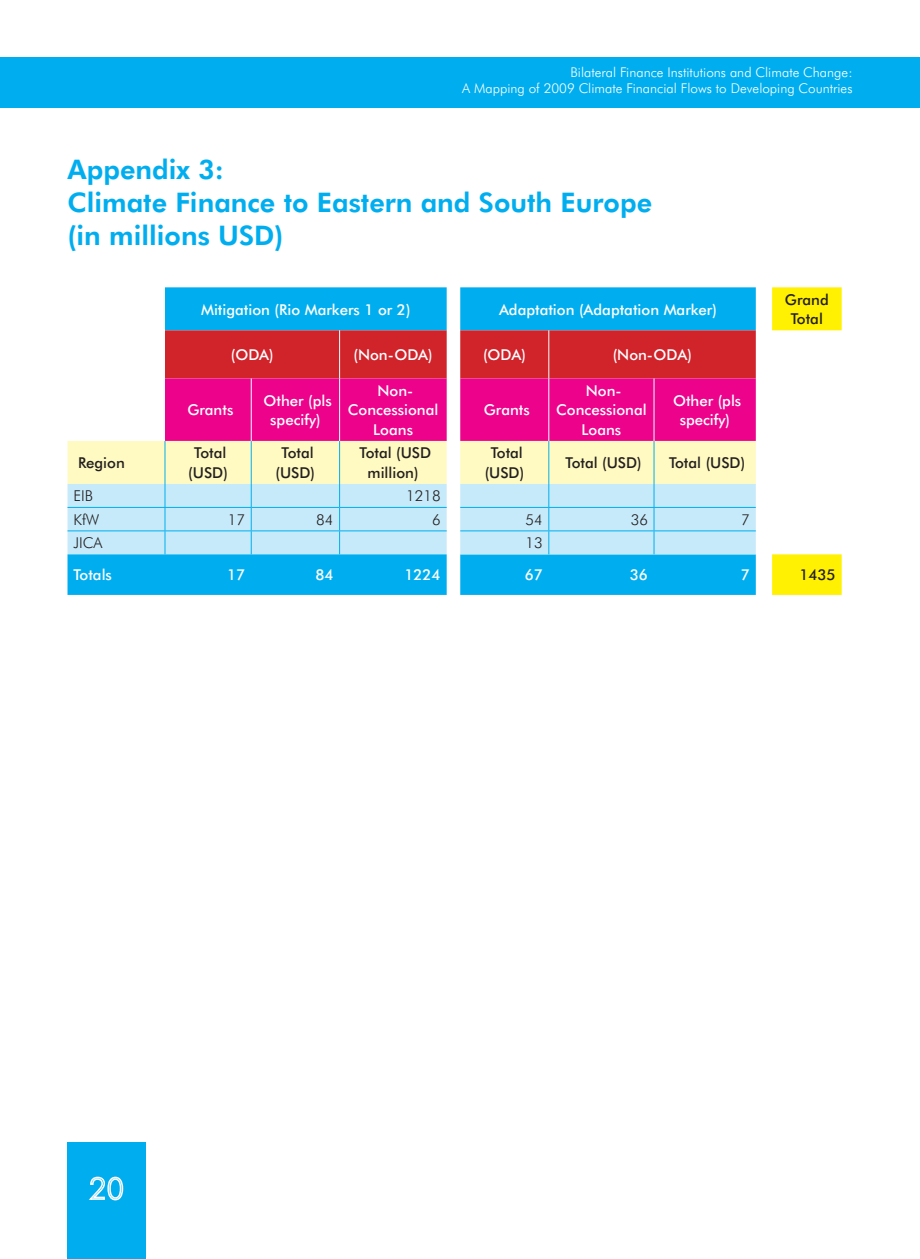
<style>
.page{position:relative;width:920px;height:1259px;background:#fff}
.page>*{position:absolute;margin:0;border:0;box-sizing:border-box;transform-origin:0 0}
.t1{font:800 27px/33px "Futura BT";color:#00aeef}
.t2{font:500 15px/19.5px "Futura BT";color:#fff;text-align:center}
.t3{font:500 15px/19.5px "Futura BT";color:#231f20;text-align:center}
.t4{font:300 15px "Futura BT";color:#231f20}
.t5{font:300 13.5px/16.2px "Futura BT";color:#fff;text-align:right}
</style>
<div class="page">
<div style="left:0;top:57px;width:906px;height:50px;background:#00aeef"></div>
<div style="left:68px;top:1142px;width:78px;height:116px;background:#00aeef"></div>
<svg style="left:89px;top:1176px;width:35px;height:24px"></svg>
<div style="left:906px;top:57px;width:14px;height:50px;background:#00aeef"></div>
<div style="left:165px;top:287px;width:591px;height:43px;background:#00aeef"></div>
<svg style="left:772px;top:287px;width:70px;height:308px"></svg>
<svg style="left:68px;top:330px;width:688px;height:265px;background:#bd98ba"></svg>
<p class="t5" style="left:462px;top:64px;width:392px">Bilateral Finance Institutions and Climate Change:<br>A Mapping of 2009 Climate Financial Flows to Developing Countries</p>
<h1 class="t1" style="left:68px;top:153px;width:586px">Appendix 3:<br>Climate Finance to Eastern and South Europe (in millions USD)</h1>
<p class="t2" style="left:201px;top:299px;width:211px">Mitigation (Rio Markers 1 or 2)</p>
<p class="t2" style="left:499px;top:299px;width:219px">Adaptation (Adaptation Marker)</p>
<p class="t3" style="left:785px;top:289px;width:45px">Grand<br>Total</p>
<p class="t2" style="left:231px;top:345px;width:44px">(ODA)</p>
<p class="t2" style="left:354px;top:345px;width:81px">(Non-ODA)</p>
<p class="t2" style="left:483px;top:345px;width:44px">(ODA)</p>
<p class="t2" style="left:613px;top:345px;width:81px">(Non-ODA)</p>
<p class="t2" style="left:187px;top:400px;width:48px">Grants</p>
<p class="t2" style="left:263px;top:390px;width:70px">Other (pls specify)</p>
<p class="t2" style="left:348px;top:380px;width:92px">Non-<br>Concessional<br>Loans</p>
<p class="t2" style="left:484px;top:400px;width:48px">Grants</p>
<p class="t2" style="left:556px;top:380px;width:92px">Non-<br>Concessional<br>Loans</p>
<p class="t2" style="left:673px;top:390px;width:70px">Other (pls specify)</p>
<p class="t3" style="left:78px;top:453px;width:48px">Region</p>
<p class="t3" style="left:188px;top:443px;width:41px">Total (USD)</p>
<p class="t3" style="left:276px;top:443px;width:41px">Total (USD)</p>
<p class="t3" style="left:360px;top:443px;width:73px">Total (USD million)</p>
<p class="t3" style="left:485px;top:443px;width:41px">Total (USD)</p>
<p class="t3" style="left:565px;top:453px;width:78px">Total (USD)</p>
<p class="t3" style="left:669px;top:453px;width:78px">Total (USD)</p>
<p class="t4" style="left:73px;top:487px;width:21px">EIB</p>
<p class="t4" style="left:406px;top:487px;width:36px">1218</p>
<p class="t4" style="left:73px;top:510px;width:27px">KfW</p>
<p class="t4" style="left:228px;top:510px;width:19px">17</p>
<p class="t4" style="left:316px;top:510px;width:19px">84</p>
<p class="t4" style="left:432px;top:510px;width:10px">6</p>
<p class="t4" style="left:525px;top:510px;width:19px">54</p>
<p class="t4" style="left:631px;top:510px;width:19px">36</p>
<p class="t4" style="left:741px;top:510px;width:10px">7</p>
<p class="t4" style="left:73px;top:534px;width:30px">JICA</p>
<p class="t4" style="left:525px;top:534px;width:19px">13</p>
<p class="t2" style="left:73px;top:565px;width:40px">Totals</p>
<p class="t2" style="left:227px;top:565px;width:20px">17</p>
<p class="t2" style="left:315px;top:565px;width:20px">84</p>
<p class="t2" style="left:404px;top:565px;width:38px">1224</p>
<p class="t2" style="left:525px;top:565px;width:20px">67</p>
<p class="t2" style="left:630px;top:565px;width:20px">36</p>
<p class="t2" style="left:741px;top:565px;width:11px">7</p>
<p class="t3" style="left:799px;top:565px;width:38px">1435</p>
</div>
